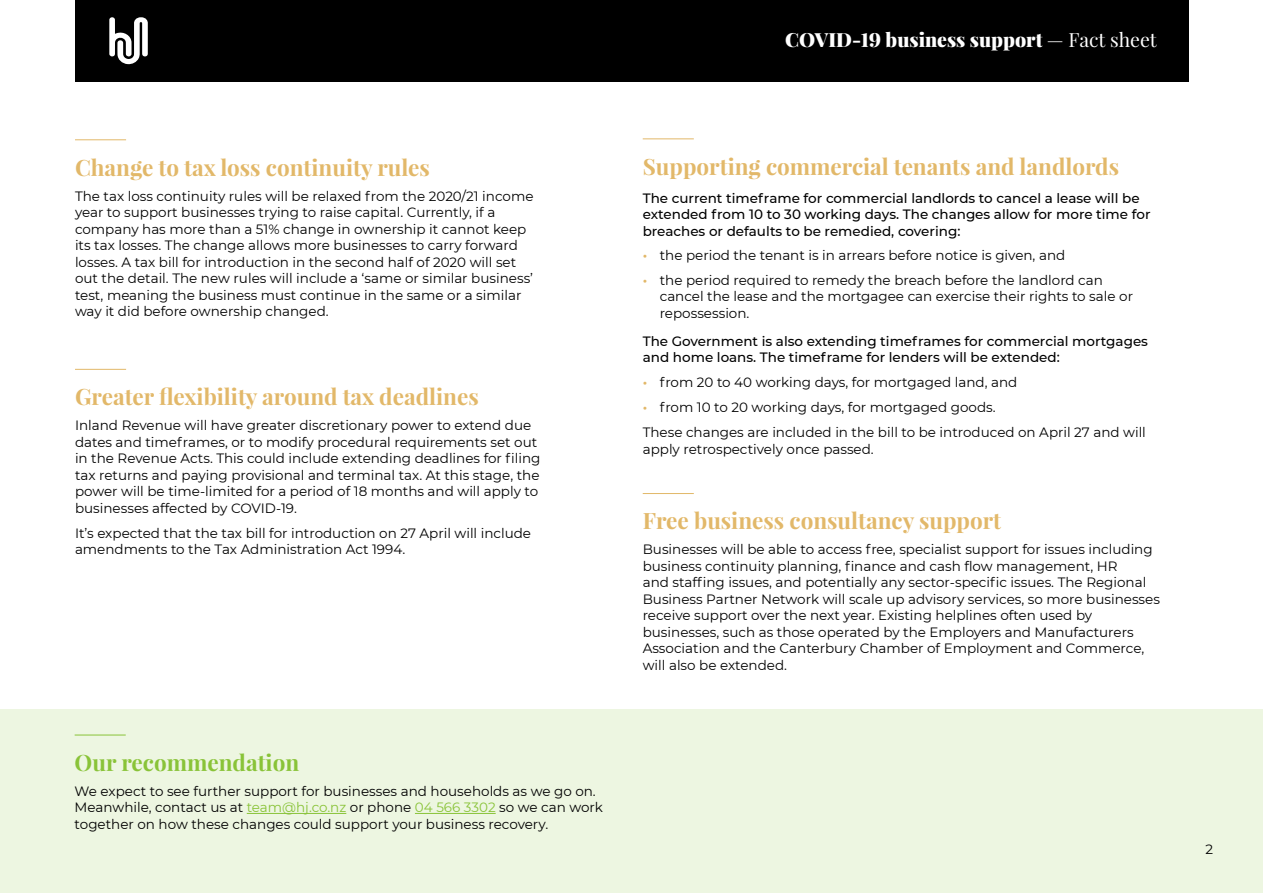
<style>
.page{position:relative;width:1263px;height:893px;background:#fff}
.page>*{position:absolute;margin:0;border:0;box-sizing:border-box;transform-origin:0 0}
.t1{font:700 22.5px "Playfair Display";color:#e2b869}
.t2{font:700 22.5px "Playfair Display";color:#89c338}
.t3{font:900 19.5px "Playfair Display";color:#fff}
.t4{font:13.5px/16.5px "Montserrat";color:#000}
.t5{font:500 13.5px/16.5px "Montserrat";color:#000}
.s1{font-weight:400}
.s2{color:#89c338}
.s3{font-weight:600;color:#e2b869}
</style>
<div class="page">
<hr style="left:75px;top:139px;width:51px;height:1px;background:#e2b869">
<hr style="left:75px;top:369px;width:51px;height:1px;background:#e2b869">
<hr style="left:643px;top:138px;width:51px;height:1px;background:#e2b869">
<hr style="left:643px;top:493px;width:51px;height:1px;background:#e2b869">
<div style="left:0;top:709px;width:1263px;height:184px;background:#edf6e1"></div>
<hr style="left:247px;top:813px;width:99px;height:1px;background:#89c338">
<hr style="left:415px;top:813px;width:81px;height:1px;background:#89c338">
<hr style="left:75px;top:735px;width:51px;height:1px;background:#89c338">
<div style="left:75px;top:0;width:1114px;height:81px;background:#000"></div>
<svg style="left:109px;top:17px;width:39px;height:47px"></svg>
<h2 class="t3" style="left:785px;top:32px;width:373px">COVID-19 business support <span class="s1">— Fact sheet</span></h2>
<h1 class="t1" style="left:75px;top:158px;width:356px">Change to tax loss continuity rules</h1>
<p class="t4" style="left:75px;top:187px;width:460px">The tax loss continuity rules will be relaxed from the 2020/21 income year to support businesses trying to raise capital. Currently, if a company has more than a 51% change in ownership it cannot keep its tax losses. The change allows more businesses to carry forward losses. A tax bill for introduction in the second half of 2020 will set out the detail. The new rules will include a ‘same or similar business’ test, meaning the business must continue in the same or a similar way it did before ownership changed.</p>
<h1 class="t1" style="left:75px;top:388px;width:405px">Greater flexibility around tax deadlines</h1>
<p class="t4" style="left:75px;top:417px;width:467px">Inland Revenue will have greater discretionary power to extend due dates and timeframes, or to modify procedural requirements set out in the Revenue Acts. This could include extending deadlines for filing tax returns and paying provisional and terminal tax. At this stage, the power will be time-limited for a period of 18 months and will apply to businesses affected by COVID-19.</p>
<p class="t4" style="left:75px;top:524px;width:458px">It’s expected that the tax bill for introduction on 27 April will include amendments to the Tax Administration Act 1994.</p>
<h1 class="t2" style="left:75px;top:753px;width:226px">Our recommendation</h1>
<p class="t4" style="left:75px;top:782px;width:530px">We expect to see further support for businesses and households as we go on.<br>Meanwhile, contact us at <span class="s2">team@hj.co.nz</span> or phone <span class="s2">04 566 3302</span> so we can work together on how these changes could support your business recovery.</p>
<h1 class="t1" style="left:643px;top:157px;width:478px">Supporting commercial tenants and landlords</h1>
<p class="t5" style="left:643px;top:191px;width:509px">The current timeframe for commercial landlords to cancel a lease will be extended from 10 to 30 working days. The changes allow for more time for breaches or defaults to be remedied, covering:</p>
<p class="t4" style="left:643px;top:247px;width:424px"><span class="s3">•</span> the period the tenant is in arrears before notice is given, and</p>
<p class="t4" style="left:660px;top:272px;width:475px;text-indent:-17px"><span class="s3">•</span> the period required to remedy the breach before the landlord can cancel the lease and the mortgagee can exercise their rights to sale or repossession.</p>
<p class="t5" style="left:643px;top:334px;width:507px">The Government is also extending timeframes for commercial mortgages and home loans. The timeframe for lenders will be extended:</p>
<p class="t4" style="left:643px;top:374px;width:376px"><span class="s3">•</span> from 20 to 40 working days, for mortgaged land, and</p>
<p class="t4" style="left:643px;top:395px;width:505px;line-height:25px"><span class="s3">•</span> from 10 to 20 working days, for mortgaged goods.<br>These changes are included in the bill to be introduced on April 27 and will</p>
<p class="t4" style="left:643px;top:440px;width:233px">apply retrospectively once passed.</p>
<h1 class="t1" style="left:643px;top:512px;width:360px">Free business consultancy support</h1>
<p class="t4" style="left:643px;top:541px;width:519px">Businesses will be able to access free, specialist support for issues including business continuity planning, finance and cash flow management, HR<br>and staffing issues, and potentially any sector-specific issues. The Regional Business Partner Network will scale up advisory services, so more businesses receive support over the next year. Existing helplines often used by businesses, such as those operated by the Employers and Manufacturers Association and the Canterbury Chamber of Employment and Commerce, will also be extended.</p>
<p class="t4" style="left:1205px;top:841px;width:9px">2</p>
</div>
